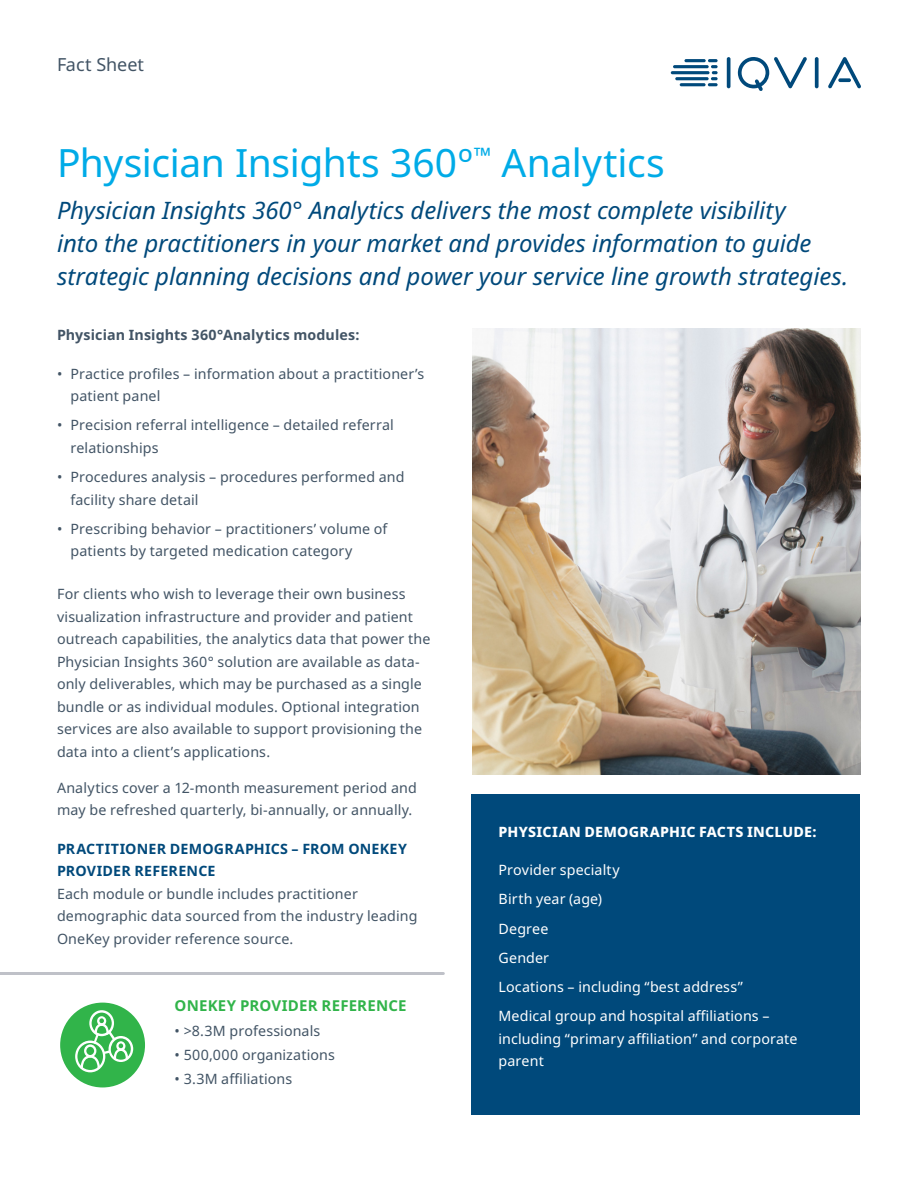
<style>
.page{position:relative;width:918px;height:1188px;background:#fff}
.page>*{position:absolute;margin:0;border:0;box-sizing:border-box;transform-origin:0 0}
.t1{font:39px "Noto Sans";letter-spacing:-.01em;color:#00abe7}
.Title_subhead{font:italic 24px/33px "Noto Sans";letter-spacing:-.005em;color:#00497b}
.t2{font:18px "Noto Sans";color:#425465}
.Callout_body_copy{font:700 15px "Noto Sans";letter-spacing:.015em;color:#31b44a}
.Subheading{font:14.25px/22.5px "Noto Sans";letter-spacing:.01em;color:#425465}
.Body_copy_-_Space{font:14.25px/22.5px "Noto Sans";letter-spacing:.01em;color:#425465}
.Sidebar_body_copy{font:14.25px/22.5px "Noto Sans";letter-spacing:.01em;color:#fff}
.Callout_body_copy-2{font:14.25px "Noto Sans";letter-spacing:.01em;color:#425465}
.Subheading-2{font:700 14.25px/22.5px "Noto Sans";letter-spacing:.015em;color:#00497b}
.Section_heading{font:700 14.25px "Noto Sans";letter-spacing:.01em;color:#425465}
.Sidebar_heading{font:800 14.25px "Noto Sans";letter-spacing:.015em;color:#fff}
</style>
<div class="page">
<hr style="left:727px;top:57px;width:3px;height:31px;background:#00497b;border-radius:2px">
<svg style="left:815px;top:57px;width:4px;height:31px"></svg>
<svg style="left:737px;top:57px;width:70px;height:34px"></svg>
<svg style="left:828px;top:57px;width:33px;height:32px"></svg>
<hr style="left:680px;top:83px;width:26px;height:3px;background:#00497b;border-radius:2px">
<svg style="left:708px;top:59px;width:10px;height:27px"></svg>
<hr style="left:675px;top:77px;width:34px;height:3px;background:#00497b;border-radius:2px">
<hr style="left:671px;top:71px;width:39px;height:3px;background:#00497b;border-radius:2px">
<hr style="left:673px;top:65px;width:36px;height:3px;background:#00497b;border-radius:2px">
<hr style="left:684px;top:59px;width:22px;height:3px;background:#00497b;border-radius:2px">
<img style="left:472px;top:328px;width:389px;height:446px">
<div style="left:472px;top:794px;width:388px;height:321px;background:#00497b"></div>
<hr style="left:0;top:972px;width:443px;height:3px;background:#bfc1c8">
<div style="left:60px;top:1003px;width:85px;height:84px;background:#31b44a;border-radius:50%"></div>
<svg style="left:75px;top:1010px;width:58px;height:62px"></svg>
<p class="t2" style="left:57px;top:52px;width:89px">Fact Sheet</p>
<p class="t1" style="left:57px;top:136px;width:609px">Physician Insights 360º<sup>™</sup> Analytics</p>
<p class="Title_subhead" style="left:57px;top:194px;width:793px">Physician Insights 360° Analytics delivers the most complete visibility<br>into the practitioners in your market and provides information to guide strategic planning decisions and power your service line growth strategies.</p>
<p class="Section_heading" style="left:57px;top:325px;width:304px">Physician Insights 360°Analytics modules:</p>
<p class="Subheading" style="left:71px;top:363px;width:355px;text-indent:-14px">• Practice profiles – information about a practitioner’s patient panel</p>
<p class="Subheading" style="left:71px;top:414px;width:325px;text-indent:-14px">• Precision referral intelligence – detailed referral relationships</p>
<p class="Subheading" style="left:71px;top:466px;width:336px;text-indent:-14px">• Procedures analysis – procedures performed and facility share detail</p>
<p class="Subheading" style="left:71px;top:518px;width:319px;text-indent:-14px">• Prescribing behavior – practitioners’ volume of patients by targeted medication category</p>
<p class="Subheading" style="left:57px;top:583px;width:375px">For clients who wish to leverage their own business visualization infrastructure and provider and patient outreach capabilities, the analytics data that power the Physician Insights 360° solution are available as data&shy;only deliverables, which may be purchased as a single bundle or as individual modules. Optional integration services are also available to support provisioning the data into a client’s applications.</p>
<p class="Body_copy_-_Space" style="left:57px;top:777px;width:361px">Analytics cover a 12-month measurement period and may be refreshed quarterly, bi-annually, or annually.</p>
<p class="Subheading-2" style="left:57px;top:838px;width:352px">PRACTITIONER DEMOGRAPHICS – FROM ONEKEY<br>PROVIDER REFERENCE</p>
<p class="Body_copy_-_Space" style="left:57px;top:883px;width:362px">Each module or bundle includes practitioner demographic data sourced from the industry leading<br>OneKey provider reference source.</p>
<p class="Sidebar_heading" style="left:499px;top:821px;width:320px">PHYSICIAN DEMOGRAPHIC FACTS INCLUDE:</p>
<p class="Sidebar_body_copy" style="left:499px;top:859px;width:123px">Provider specialty</p>
<p class="Sidebar_body_copy" style="left:499px;top:888px;width:105px">Birth year (age)</p>
<p class="Sidebar_body_copy" style="left:499px;top:918px;width:51px">Degree</p>
<p class="Sidebar_body_copy" style="left:499px;top:947px;width:52px">Gender</p>
<p class="Sidebar_body_copy" style="left:499px;top:976px;width:246px">Locations – including “best address”</p>
<p class="Sidebar_body_copy" style="left:499px;top:1005px;width:300px">Medical group and hospital affiliations – including “primary affiliation” and corporate parent</p>
<p class="Callout_body_copy" style="left:175px;top:995px;width:233px">ONEKEY PROVIDER REFERENCE</p>
<p class="Callout_body_copy-2" style="left:175px;top:1020px;width:147px">• &gt;8.3M professionals</p>
<p class="Callout_body_copy-2" style="left:175px;top:1044px;width:162px">• 500,000 organizations</p>
<p class="Callout_body_copy-2" style="left:175px;top:1068px;width:119px">• 3.3M affiliations</p>
</div>
